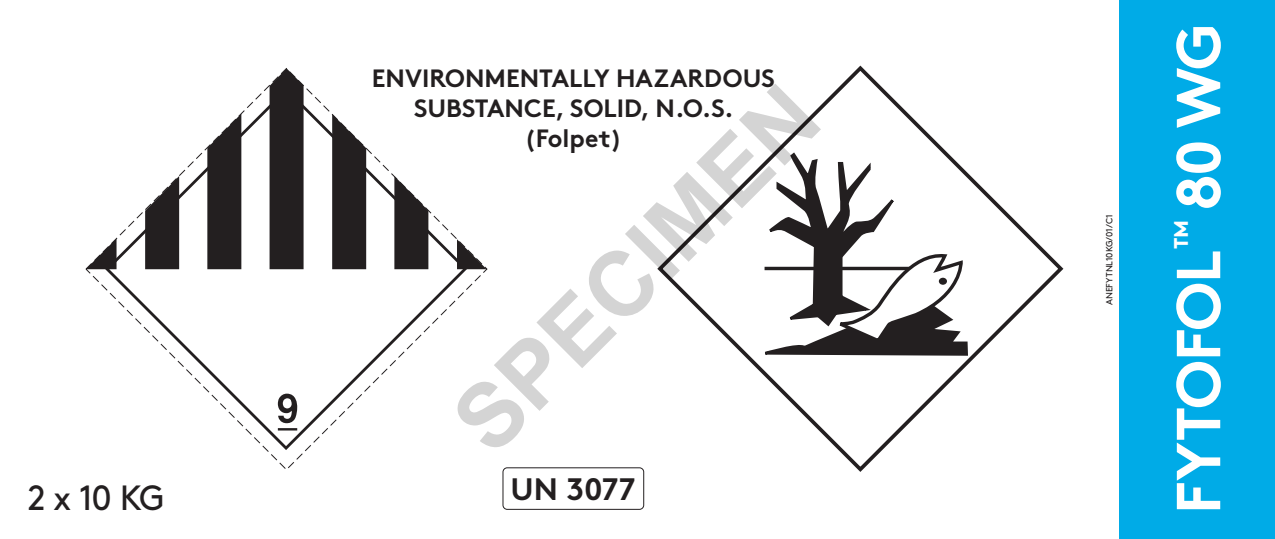
<style>
.page{position:relative;width:1275px;height:539px;background:#fff}
.page>*{position:absolute;margin:0;border:0;box-sizing:border-box;transform-origin:0 0}
.t1{font:700 90.4px "Arial";color:rgb(0 0 0/.17)}
.t2{font:700 62px "Brown Pro";letter-spacing:-.025em;color:#fff}
.t3{font:35px "Brown Pro";color:#231f20}
.t4{font:700 31px "Brown Pro";color:#231f20}
.t5{font:700 25px/30px "Brown Pro";color:#231f20;text-align:center}
.t6{font:9px "Brown Pro";color:#231f20}
</style>
<div class="page">
<div style="left:502px;top:467px;width:142px;height:43px;border:1px solid #231f20;border-radius:4px"></div>
<svg style="left:469px;top:250px;width:18px;height:19px"></svg>
<svg style="left:103px;top:86px;width:366px;height:366px"></svg>
<svg style="left:270px;top:68px;width:34px;height:201px;background:#2e2b2b"></svg>
<svg style="left:86px;top:238px;width:31px;height:31px"></svg>
<svg style="left:145px;top:176px;width:34px;height:93px"></svg>
<svg style="left:207px;top:114px;width:34px;height:155px;background:#3c3839"></svg>
<svg style="left:278px;top:393px;width:19px;height:37px"></svg>
<svg style="left:657px;top:65px;width:407px;height:407px"></svg>
<svg style="left:763px;top:150px;width:206px;height:207px"></svg>
<div style="left:939px;top:278px;width:8px;height:7px;background:#231f20;border-radius:50%"></div>
<div style="left:1119px;top:0;width:156px;height:539px;background:#00abe7"></div>
<p class="t3" style="left:28px;top:471px;width:138px">2 x 10 KG</p>
<p class="t5" style="left:372px;top:61px;width:404px">ENVIRONMENTALLY HAZARDOUS<br>SUBSTANCE, SOLID, N.O.S.</p>
<p class="t5" style="left:525px;top:121px;width:99px">(Folpet)</p>
<h1 class="t1" style="left:425px;top:390px;width:474px;rotate:-45deg">SPECIMEN</h1>
<p class="t4" style="left:511px;top:464px;width:126px">UN 3077</p>
<p class="t6" style="left:1103px;top:305px;width:92px;rotate:-90deg">ANEFYTNL10KG/01/C1</p>
<p class="t2" style="left:1148px;top:514px;width:492px;rotate:-90deg">FYTOFOL<sup>™</sup> 80 WG</p>
</div>
